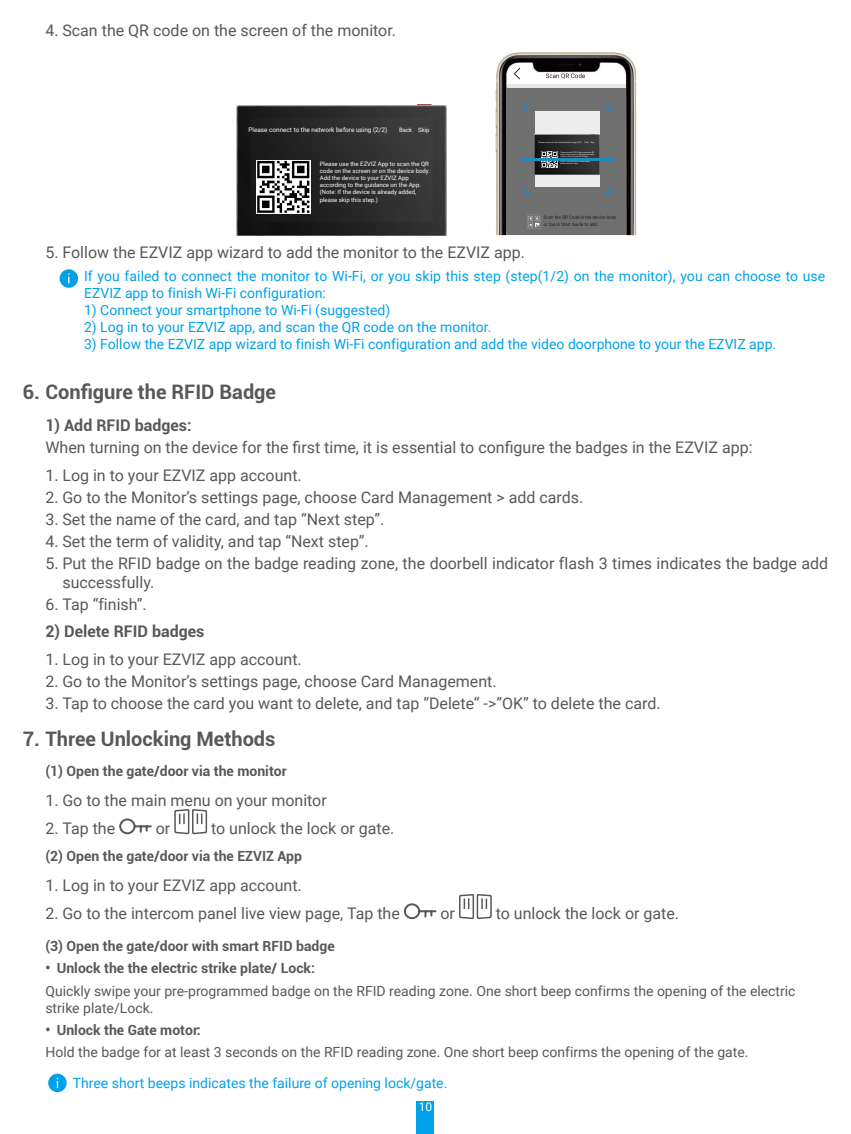
<style>
.page{position:relative;width:851px;height:1134px;background:#fff}
.page>*{position:absolute;margin:0;border:0;box-sizing:border-box;transform-origin:0 0}
.t1{font:700 20px "Roboto";color:#595857}
.t2{font:16px/19.2px "Roboto";color:#595857}
.t3{font:700 16px "Roboto";color:#595857}
.t4{font:14px/16.8px "Roboto";color:#00a1e9}
.t5{font:14px/16.8px "Roboto";color:#595857}
.t6{font:700 14px "Roboto";color:#595857}
.t7{font:12px "Roboto";color:#fff}
.t8{font:6.4px "Roboto";color:#fff}
.t9{font:6px/7.2px "Roboto";color:#fff}
</style>
<div class="page">
<div style="left:417px;top:1101px;width:17px;height:33px;background:#00a1e9"></div>
<img style="left:236px;top:105px;width:210px;height:131px">
<img style="left:257px;top:160px;width:53px;height:54px">
<img style="left:495px;top:52px;width:141px;height:183px">
<div style="left:506px;top:88px;width:119px;height:147px;background:#707070"></div>
<div style="left:526px;top:74px;width:82px;height:7px;background:#fff"></div>
<hr style="left:506px;top:84px;width:119px;height:4px;background:#e6e6e3">
<svg style="left:513px;top:68px;width:7px;height:11px"></svg>
<svg style="left:545px;top:73px;width:40px;height:6px"></svg>
<svg style="left:604px;top:106px;width:7px;height:6px"></svg>
<svg style="left:523px;top:106px;width:7px;height:6px"></svg>
<svg style="left:523px;top:186px;width:7px;height:7px"></svg>
<svg style="left:604px;top:186px;width:7px;height:7px"></svg>
<svg style="left:527px;top:215px;width:89px;height:13px"></svg>
<div style="left:534px;top:112px;width:65px;height:75px;background:#ededed"></div>
<img style="left:534px;top:134px;width:65px;height:41px">
<img style="left:541px;top:151px;width:16px;height:17px">
<hr style="left:521px;top:159px;width:91px;height:2px;background:#218ac2">
<svg style="left:60px;top:269px;width:18px;height:19px"></svg>
<svg style="left:119px;top:818px;width:33px;height:17px"></svg>
<svg style="left:174px;top:809px;width:34px;height:26px"></svg>
<svg style="left:403px;top:903px;width:34px;height:17px"></svg>
<svg style="left:459px;top:894px;width:33px;height:26px"></svg>
<svg style="left:48px;top:1074px;width:19px;height:18px"></svg>
<p class="t2" style="left:45px;top:20px;width:352px">4. Scan the QR code on the screen of the monitor.</p>
<p class="t8" style="left:248px;top:125px;width:140px">Please connect to the network before using (2/2)</p>
<p class="t9" style="left:399px;top:126px;width:32px">Back Skip</p>
<p class="t9" style="left:320px;top:160px;width:112px">Please use the EZVIZ App to scan the QR code on the screen or on the device body.<br>Add the device to your EZVIZ App according to the guidance on the App. (Note: If the device is already added, please skip this step.)</p>
<p class="t2" style="left:45px;top:242px;width:481px">5. Follow the EZVIZ app wizard to add the monitor to the EZVIZ app.</p>
<p class="t4" style="left:84px;top:267px;width:742px">If you failed to connect the monitor to Wi-Fi, or you skip this step (step(1/2) on the monitor), you can choose to use<br>EZVIZ app to finish Wi-Fi configuration:</p>
<p class="t4" style="left:84px;top:301px;width:307px">1) Connect your smartphone to Wi-Fi (suggested)</p>
<p class="t4" style="left:84px;top:318px;width:409px">2) Log in to your EZVIZ app, and scan the QR code on the monitor.</p>
<p class="t4" style="left:84px;top:335px;width:693px">3) Follow the EZVIZ app wizard to finish Wi-Fi configuration and add the video doorphone to your the EZVIZ app.</p>
<p class="t1" style="left:23px;top:378px;width:255px">6. Configure the RFID Badge</p>
<p class="t3" style="left:45px;top:414px;width:148px">1) Add RFID badges:</p>
<p class="t2" style="left:45px;top:437px;width:708px">When turning on the device for the first time, it is essential to configure the badges in the EZVIZ app:</p>
<p class="t2" style="left:45px;top:465px;width:258px">1. Log in to your EZVIZ app account.</p>
<p class="t2" style="left:45px;top:487px;width:539px">2. Go to the Monitor’s settings page, choose Card Management &gt; add cards.</p>
<p class="t2" style="left:45px;top:509px;width:340px">3. Set the name of the card, and tap “Next step”.</p>
<p class="t2" style="left:45px;top:531px;width:325px">4. Set the term of validity, and tap “Next step”.</p>
<p class="t2" style="left:62px;top:553px;width:767px;text-indent:-17px">5. Put the RFID badge on the badge reading zone, the doorbell indicator flash 3 times indicates the badge add successfully.</p>
<p class="t2" style="left:45px;top:594px;width:103px">6. Tap “finish”.</p>
<p class="t3" style="left:45px;top:620px;width:160px">2) Delete RFID badges</p>
<p class="t2" style="left:45px;top:649px;width:258px">1. Log in to your EZVIZ app account.</p>
<p class="t2" style="left:45px;top:671px;width:452px">2. Go to the Monitor’s settings page, choose Card Management.</p>
<p class="t2" style="left:45px;top:693px;width:616px">3. Tap to choose the card you want to delete, and tap “Delete“ -&gt;”OK” to delete the card.</p>
<p class="t1" style="left:23px;top:725px;width:254px">7. Three Unlocking Methods</p>
<p class="t6" style="left:45px;top:761px;width:243px">(1) Open the gate/door via the monitor</p>
<p class="t2" style="left:45px;top:790px;width:283px">1. Go to the main menu on your monitor</p>
<p class="t2" style="left:45px;top:818px;width:71px">2. Tap the</p>
<p class="t2" style="left:156px;top:818px;width:16px">or</p>
<p class="t2" style="left:211px;top:818px;width:185px">to unlock the lock or gate.</p>
<p class="t6" style="left:45px;top:846px;width:258px">(2) Open the gate/door via the EZVIZ App</p>
<p class="t2" style="left:45px;top:875px;width:258px">1. Log in to your EZVIZ app account.</p>
<p class="t2" style="left:45px;top:903px;width:356px">2. Go to the intercom panel live view page, Tap the</p>
<p class="t2" style="left:440px;top:903px;width:16px">or</p>
<p class="t2" style="left:495px;top:903px;width:185px">to unlock the lock or gate.</p>
<p class="t6" style="left:45px;top:936px;width:291px">(3) Open the gate/door with smart RFID badge</p>
<p class="t6" style="left:45px;top:958px;width:271px">• Unlock the the electric strike plate/ Lock:</p>
<p class="t5" style="left:45px;top:982px;width:751px">Quickly swipe your pre-programmed badge on the RFID reading zone. One short beep confirms the opening of the electric strike plate/Lock.</p>
<p class="t6" style="left:45px;top:1020px;width:157px">• Unlock the Gate motor:</p>
<p class="t5" style="left:45px;top:1043px;width:704px">Hold the badge for at least 3 seconds on the RFID reading zone. One short beep confirms the opening of the gate.</p>
<p class="t4" style="left:73px;top:1074px;width:376px">Three short beeps indicates the failure of opening lock/gate.</p>
<p class="t7" style="left:418px;top:1099px;width:15px">10</p>
</div>
